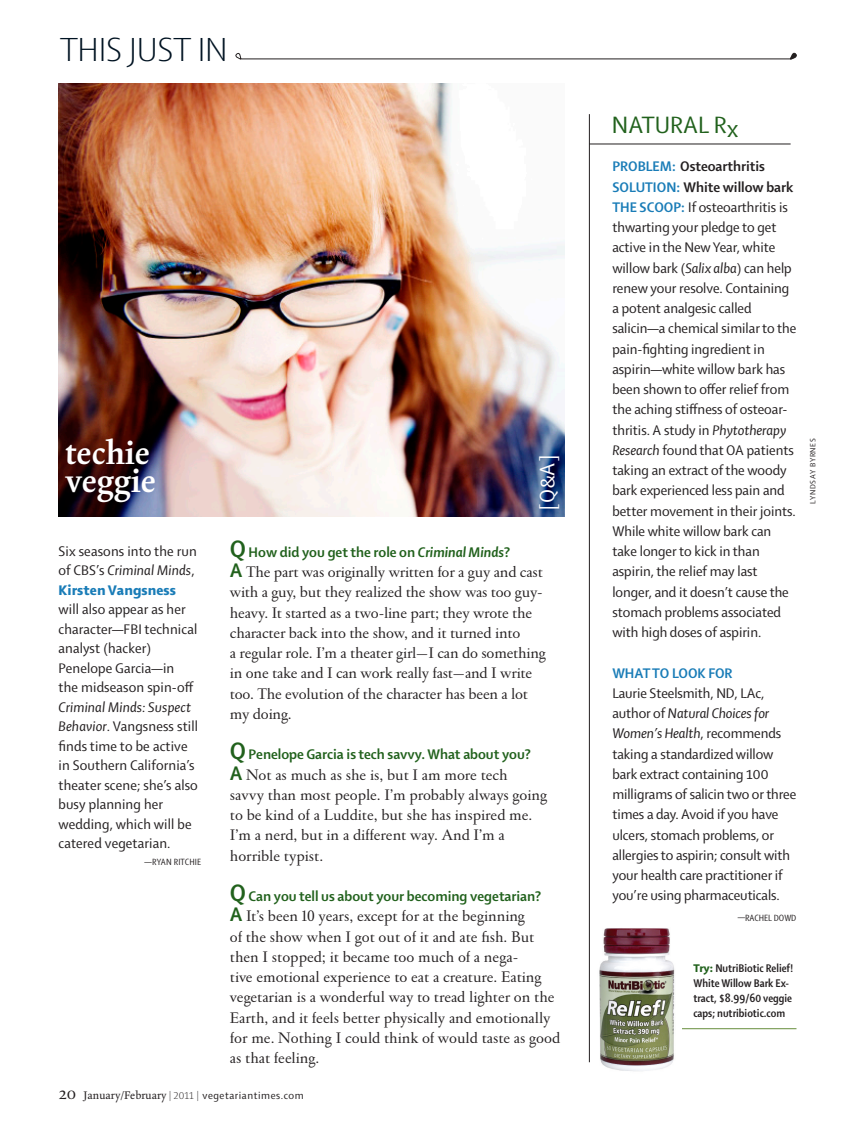
<style>
.page{position:relative;width:864px;height:1134px;background:#fff}
.page>*{position:absolute;margin:0;border:0;box-sizing:border-box;transform-origin:0 0}
.Dept_Hed{font:300 36px "Shaker 2";letter-spacing:-.005em;color:#001322}
.RD_Body_Copy_INDENT{font:700 33px/28.5px "Kingfisher";color:#fff}
.RD_Body_Copy_INDENT-2{font:25.5px "Shaker 2";color:#21611c}
.RD_Body_Copy_INDENT-3{font:22.5px "Shaker 2";color:#fff}
.t1{font:16.5px/20.2px "Garamond FB Text";letter-spacing:-.005em;color:#231f20}
.RD_Body_Copy_NO_INDE{font:15px/20.2px "Shaker 2";color:#231f20}
.t2{font:700 15px "Shaker 2";color:#21611c}
.RD_Body_Copy_INDENT-4{font:700 15px "Shaker 2";color:#231f20}
.t3{font:700 condensed 12px/15px "Shaker 2";color:#231f20}
.t4{font:11.25px "Shaker 2";letter-spacing:.05em;color:#231f20}
.RD_Body_Copy_NO_INDE-2{font:condensed 9.75px "Shaker 2";color:#231f20}
.Gutter_Credit{font:8.25px "Shaker 2";letter-spacing:.075em;color:#231f20}
.s1{font-style:italic}
.s2{font-weight:800;color:#197cb7}
.s3{font-size:25.5px}
.s4{font-family:"Shaker 2";font-weight:700;font-size:21px;color:#21611c}
.s5{font-family:"Kingfisher Display";font-size:18px}
.s6{font-family:"Kingfisher"}
.s7{font-weight:300;font-stretch:condensed}
.s8{font-weight:300}
.s9{color:#197cb7}
.s10{font-weight:700;color:#197cb7}
.s11{font-weight:800;font-stretch:normal;color:#21611c}
</style>
<div class="page">
<hr style="left:589px;top:144px;width:202px;height:1px;background:#231f20">
<hr style="left:670px;top:1028px;width:127px;height:1px;background:#668e3c">
<img style="left:58px;top:83px;width:507px;height:433px">
<img style="left:599px;top:928px;width:82px;height:143px">
<svg style="left:235px;top:52px;width:562px;height:8px"></svg>
<hr style="left:589px;top:114px;width:1px;height:948px;background:#231f20">
<p class="Dept_Hed" style="left:60px;top:25px;width:169px">THIS JUST IN</p>
<p class="RD_Body_Copy_INDENT" style="left:65px;top:438px;width:93px">techie veggie</p>
<p class="RD_Body_Copy_INDENT-3" style="left:532px;top:510px;width:56px;rotate:-90deg">[Q&amp;A]</p>
<p class="RD_Body_Copy_NO_INDE" style="left:58px;top:540px;width:141px;line-height:19.5px">Six seasons into the run of CBS’s <span class="s1">Criminal Minds</span>,<br><span class="s2">Kirsten Vangsness </span>will also appear as her character—FBI technical analyst (hacker)<br>Penelope Garcia—in<br>the midseason spin-off<br><span class="s1">Criminal Minds: Suspect<br>Behavior</span>. Vangsness still finds time to be active in Southern California’s theater scene; she’s also busy planning her wedding, which will be catered vegetarian.</p>
<p class="RD_Body_Copy_NO_INDE-2" style="left:145px;top:855px;width:58px">—RYAN RITCHIE</p>
<p class="t2" style="left:230px;top:542px;width:282px"><span class="s3">Q</span> How did you get the role on <span class="s1">Criminal Minds</span>?</p>
<p class="t1" style="left:230px;top:563px;width:317px"><span class="s4">A</span> The part was originally written for a guy and cast with a guy, but they realized the show was too guy&shy;heavy. It started as a two-line part; they wrote the character back into the show, and it turned into<br>a regular role. I’m a theater girl—I can do something in one take and I can work really fast—and I write too. The evolution of the character has been a lot my doing.</p>
<p class="t2" style="left:230px;top:745px;width:302px"><span class="s3">Q</span> Penelope Garcia is tech savvy. What about you?</p>
<p class="t1" style="left:230px;top:765px;width:319px"><span class="s4">A</span> Not as much as she is, but I am more tech<br>savvy than most people. I’m probably always going to be kind of a Luddite, but she has inspired me.<br>I’m a nerd, but in a different way. And I’m a horrible typist.</p>
<p class="t2" style="left:230px;top:886px;width:313px"><span class="s3">Q</span> Can you tell us about your becoming vegetarian?</p>
<p class="t1" style="left:230px;top:907px;width:332px"><span class="s4">A</span> It’s been 10 years, except for at the beginning<br>of the show when I got out of it and ate fish. But then I stopped; it became too much of a nega-<br>tive emotional experience to eat a creature. Eating vegetarian is a wonderful way to tread lighter on the Earth, and it feels better physically and emotionally for me. Nothing I could think of would taste as good as that feeling.</p>
<p class="t4" style="left:58px;top:1088px;width:247px"><span class="s5">20</span> <span class="s6">January/February</span> <span class="s7">|</span> <span class="s8">2011</span> <span class="s7">|</span> vegetariantimes.com</p>
<p class="RD_Body_Copy_INDENT-2" style="left:612px;top:108px;width:128px">NATURAL Rx</p>
<p class="RD_Body_Copy_INDENT-4" style="left:612px;top:157px;width:154px"><span class="s9">PROBLEM:</span> Osteoarthritis</p>
<p class="RD_Body_Copy_INDENT-4" style="left:612px;top:177px;width:182px"><span class="s9">SOLUTION:</span> White willow bark</p>
<p class="RD_Body_Copy_NO_INDE" style="left:612px;top:196px;width:186px"><span class="s10">THE SCOOP:</span> If osteoarthritis is thwarting your pledge to get active in the New Year, white willow bark (<span class="s1">Salix alba</span>) can help renew your resolve. Containing a potent analgesic called salicin—a chemical similar to the pain-fighting ingredient in aspirin—white willow bark has been shown to offer relief from the aching stiffness of osteoar&shy;thritis. A study in <span class="s1">Phytotherapy<br>Research</span> found that OA patients taking an extract of the woody bark experienced less pain and better movement in their joints.<br>While white willow bark can take longer to kick in than aspirin, the relief may last longer, and it doesn’t cause the stomach problems associated with high doses of aspirin.</p>
<p class="RD_Body_Copy_NO_INDE" style="left:612px;top:662px;width:185px"><span class="s10">WHAT TO LOOK FOR<br></span>Laurie Steelsmith, ND, LAc, author of <span class="s1">Natural Choices for<br>Women’s Health</span>, recommends taking a standardized willow bark extract containing 100 milligrams of salicin two or three times a day. Avoid if you have ulcers, stomach problems, or allergies to aspirin; consult with your health care practitioner if you’re using pharmaceuticals.</p>
<p class="RD_Body_Copy_NO_INDE-2" style="left:738px;top:911px;width:60px">—RACHEL DOWD</p>
<p class="Gutter_Credit" style="left:808px;top:504px;width:67px;rotate:-90deg">LYNDSAY BYRNES</p>
<p class="t3" style="left:693px;top:960px;width:101px"><span class="s11">Try:</span> NutriBiotic Relief!<br>White Willow Bark Ex&shy;tract, $8.99/60 veggie caps; nutribiotic.com</p>
</div>
